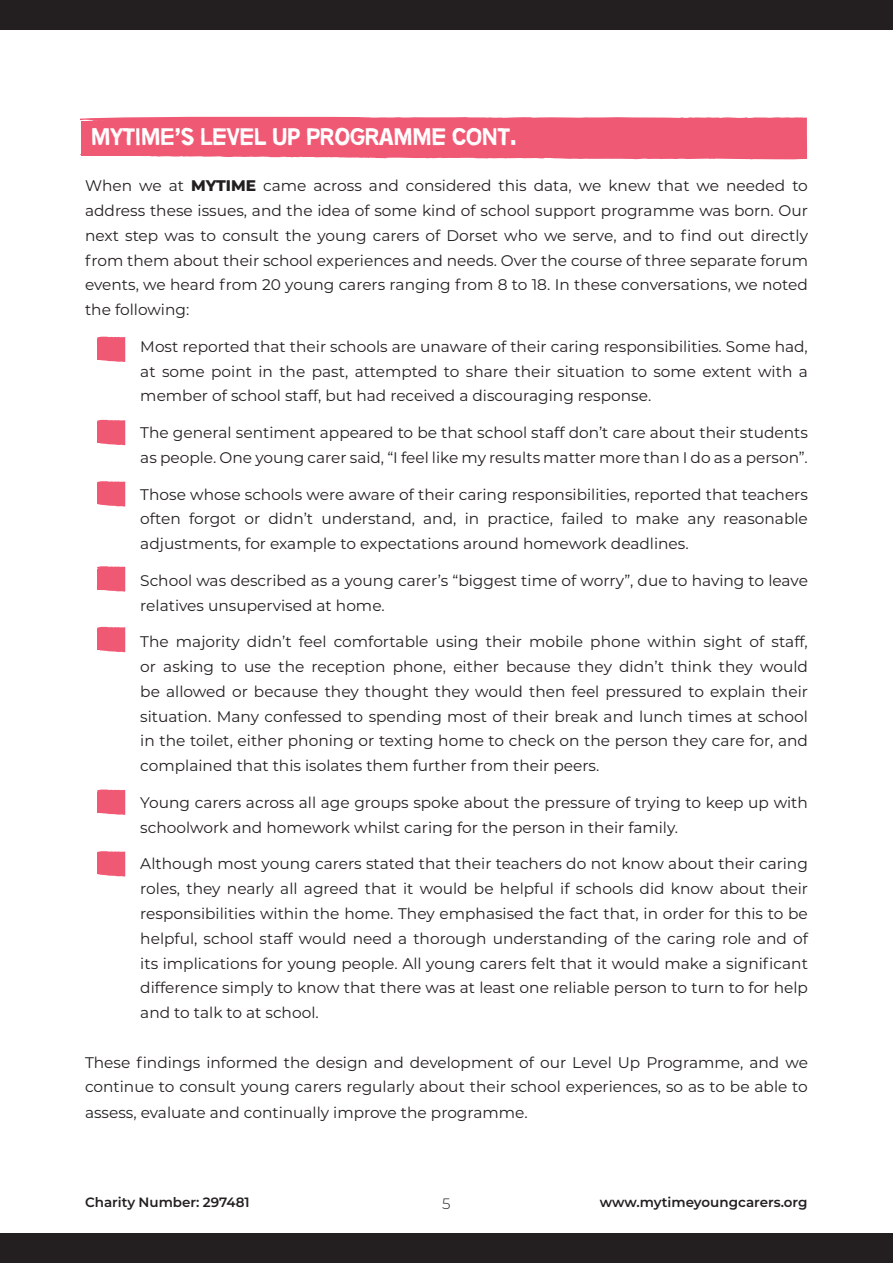
<style>
.page{position:relative;width:893px;height:1263px;background:#fff}
.page>*{position:absolute;margin:0;border:0;box-sizing:border-box;transform-origin:0 0}
.t1{font:24px "No more lies";color:#fff}
.t2{font:15.3px/24.8px "Montserrat";color:#231f20;text-align:justify}
.t3{font:300 15px "Montserrat";color:#231f20}
.t4{font:600 13.5px "Montserrat";color:#231f20}
.s1{font-weight:800}
</style>
<div class="page">
<svg style="left:81px;top:116px;width:726px;height:44px;background:#f1667f"></svg>
<div style="left:0;top:0;width:893px;height:30px;background:#231f20"></div>
<div style="left:0;top:1233px;width:893px;height:30px;background:#231f20"></div>
<svg style="left:97px;top:336px;width:28px;height:26px"></svg>
<svg style="left:97px;top:419px;width:28px;height:27px"></svg>
<svg style="left:97px;top:481px;width:28px;height:26px"></svg>
<svg style="left:97px;top:566px;width:28px;height:26px"></svg>
<svg style="left:97px;top:626px;width:28px;height:27px"></svg>
<svg style="left:97px;top:789px;width:28px;height:26px"></svg>
<svg style="left:97px;top:851px;width:28px;height:26px"></svg>
<p class="t1" style="left:91px;top:123px;width:427px">MYTIME’S LEVEL UP PROGRAMME CONT.</p>
<p class="t2" style="left:85px;top:173px;width:724px">When we at <span class="s1">MYTIME</span> came across and considered this data, we knew that we needed to address these issues, and the idea of some kind of school support programme was born. Our next step was to consult the young carers of Dorset who we serve, and to find out directly from them about their school experiences and needs. Over the course of three separate forum events, we heard from 20 young carers ranging from 8 to 18. In these conversations, we noted the following:</p>
<p class="t2" style="left:140px;top:334px;width:669px">Most reported that their schools are unaware of their caring responsibilities. Some had, at some point in the past, attempted to share their situation to some extent with a member of school staff, but had received a discouraging response.</p>
<p class="t2" style="left:140px;top:420px;width:669px">The general sentiment appeared to be that school staff don’t care about their students as people. One young carer said, “I feel like my results matter more than I do as a person”.</p>
<p class="t2" style="left:140px;top:481px;width:669px">Those whose schools were aware of their caring responsibilities, reported that teachers often forgot or didn’t understand, and, in practice, failed to make any reasonable adjustments, for example to expectations around homework deadlines.</p>
<p class="t2" style="left:140px;top:568px;width:669px">School was described as a young carer’s “biggest time of worry”, due to having to leave relatives unsupervised at home.</p>
<p class="t2" style="left:140px;top:629px;width:669px">The majority didn’t feel comfortable using their mobile phone within sight of staff, or asking to use the reception phone, either because they didn’t think they would be allowed or because they thought they would then feel pressured to explain their situation. Many confessed to spending most of their break and lunch times at school in the toilet, either phoning or texting home to check on the person they care for, and complained that this isolates them further from their peers.</p>
<p class="t2" style="left:140px;top:790px;width:669px">Young carers across all age groups spoke about the pressure of trying to keep up with schoolwork and homework whilst caring for the person in their family.</p>
<p class="t2" style="left:140px;top:851px;width:669px">Although most young carers stated that their teachers do not know about their caring roles, they nearly all agreed that it would be helpful if schools did know about their responsibilities within the home. They emphasised the fact that, in order for this to be helpful, school staff would need a thorough understanding of the caring role and of its implications for young people. All young carers felt that it would make a significant difference simply to know that there was at least one reliable person to turn to for help and to talk to at school.</p>
<p class="t2" style="left:85px;top:1049px;width:724px;line-height:25.2px">These findings informed the design and development of our Level Up Programme, and we continue to consult young carers regularly about their school experiences, so as to be able to assess, evaluate and continually improve the programme.</p>
<p class="t4" style="left:85px;top:1193px;width:166px">Charity Number: 297481</p>
<p class="t4" style="left:600px;top:1193px;width:209px">www.mytimeyoungcarers.org</p>
<p class="t3" style="left:442px;top:1193px;width:10px">5</p>
</div>
